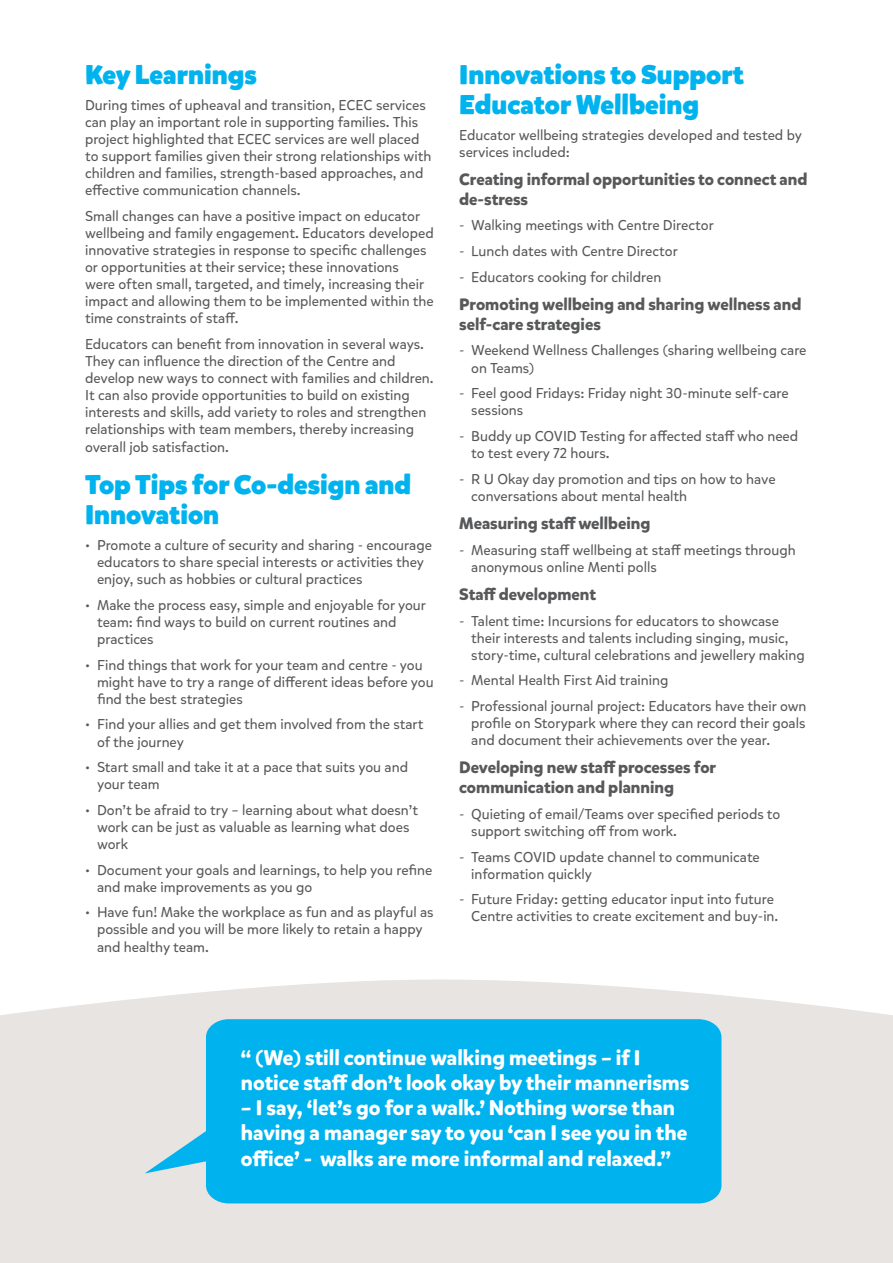
<style>
.page{position:relative;width:893px;height:1263px;background:#fff}
.page>*{position:absolute;margin:0;border:0;box-sizing:border-box;transform-origin:0 0}
.Head_1{font:900 27px/30px "Mikado";color:#00b3ee}
.t1{font:700 21px/25.2px "Mikado";color:#fff}
.Sub_1{font:700 16.5px/19.8px "Mikado";color:#57585a}
.Bullets{font:14.25px/17.1px "Mikado";color:#57585a}
.Body{font:14.25px/17.1px "Mikado";color:#57585a}
</style>
<div class="page">
<svg style="left:0;top:979px;width:893px;height:284px;background:#e8e6e3"></svg>
<svg style="left:145px;top:1019px;width:576px;height:184px;background:#17b8ec"></svg>
<p class="Head_1" style="left:85px;top:60px;width:173px">Key Learnings</p>
<p class="Body" style="left:85px;top:96px;width:348px">During times of upheaval and transition, ECEC services can play an important role in supporting families. This project highlighted that ECEC services are well placed to support families given their strong relationships with children and families, strength-based approaches, and effective communication channels.</p>
<p class="Body" style="left:85px;top:207px;width:350px">Small changes can have a positive impact on educator wellbeing and family engagement. Educators developed innovative strategies in response to specific challenges or opportunities at their service; these innovations<br>were often small, targeted, and timely, increasing their impact and allowing them to be implemented within the time constraints of staff.</p>
<p class="Body" style="left:85px;top:336px;width:350px">Educators can benefit from innovation in several ways.<br>They can influence the direction of the Centre and develop new ways to connect with families and children.<br>It can also provide opportunities to build on existing interests and skills, add variety to roles and strengthen relationships with team members, thereby increasing overall job satisfaction.</p>
<p class="Head_1" style="left:85px;top:470px;width:328px">Top Tips for Co-design and<br>Innovation</p>
<p class="Bullets" style="left:97px;top:537px;width:336px;text-indent:-12px">• Promote a culture of security and sharing - encourage educators to share special interests or activities they enjoy, such as hobbies or cultural practices</p>
<p class="Bullets" style="left:97px;top:596px;width:331px;text-indent:-12px">• Make the process easy, simple and enjoyable for your team: find ways to build on current routines and practices</p>
<p class="Bullets" style="left:97px;top:656px;width:338px;text-indent:-12px">• Find things that work for your team and centre - you might have to try a range of different ideas before you find the best strategies</p>
<p class="Bullets" style="left:97px;top:716px;width:328px;text-indent:-12px">• Find your allies and get them involved from the start of the journey</p>
<p class="Bullets" style="left:97px;top:759px;width:312px;text-indent:-12px">• Start small and take it at a pace that suits you and your team</p>
<p class="Bullets" style="left:97px;top:801px;width:322px;text-indent:-12px">• Don’t be afraid to try – learning about what doesn’t work can be just as valuable as learning what does work</p>
<p class="Bullets" style="left:97px;top:861px;width:337px;text-indent:-12px">• Document your goals and learnings, to help you refine and make improvements as you go</p>
<p class="Bullets" style="left:97px;top:904px;width:338px;text-indent:-12px">• Have fun! Make the workplace as fun and as playful as possible and you will be more likely to retain a happy and healthy team.</p>
<p class="Head_1" style="left:459px;top:60px;width:286px">Innovations to Support<br>Educator Wellbeing</p>
<p class="Body" style="left:459px;top:126px;width:344px">Educator wellbeing strategies developed and tested by services included:</p>
<p class="Sub_1" style="left:459px;top:170px;width:350px">Creating informal opportunities to connect and de-stress</p>
<p class="Bullets" style="left:459px;top:217px;width:256px">- Walking meetings with Centre Director</p>
<p class="Bullets" style="left:459px;top:243px;width:220px">- Lunch dates with Centre Director</p>
<p class="Bullets" style="left:459px;top:268px;width:204px">- Educators cooking for children</p>
<p class="Sub_1" style="left:459px;top:295px;width:344px">Promoting wellbeing and sharing wellness and self-care strategies</p>
<p class="Bullets" style="left:471px;top:342px;width:337px;text-indent:-12px">- Weekend Wellness Challenges (sharing wellbeing care on Teams)</p>
<p class="Bullets" style="left:471px;top:385px;width:319px;text-indent:-12px">- Feel good Fridays: Friday night 30-minute self-care sessions</p>
<p class="Bullets" style="left:471px;top:428px;width:328px;text-indent:-12px">- Buddy up COVID Testing for affected staff who need to test every 72 hours.</p>
<p class="Bullets" style="left:471px;top:470px;width:306px;text-indent:-12px">- R U Okay day promotion and tips on how to have conversations about mental health</p>
<p class="Sub_1" style="left:459px;top:514px;width:193px">Measuring staff wellbeing</p>
<p class="Bullets" style="left:471px;top:541px;width:326px;text-indent:-12px">- Measuring staff wellbeing at staff meetings through anonymous online Menti polls</p>
<p class="Sub_1" style="left:459px;top:585px;width:138px">Staff development</p>
<p class="Bullets" style="left:471px;top:612px;width:335px;text-indent:-12px">- Talent time: Incursions for educators to showcase their interests and talents including singing, music, story-time, cultural celebrations and jewellery making</p>
<p class="Bullets" style="left:459px;top:672px;width:211px">- Mental Health First Aid training</p>
<p class="Bullets" style="left:471px;top:698px;width:337px;text-align:justify;text-indent:-12px">- Professional journal project: Educators have their own profile on Storypark where they can record their goals and document their achievements over the year.</p>
<p class="Sub_1" style="left:459px;top:758px;width:258px">Developing new staff processes for communication and planning</p>
<p class="Bullets" style="left:471px;top:806px;width:311px;text-indent:-12px">- Quieting of email/Teams over specified periods to support switching off from work.</p>
<p class="Bullets" style="left:471px;top:848px;width:290px;text-indent:-12px">- Teams COVID update channel to communicate information quickly</p>
<p class="Bullets" style="left:471px;top:891px;width:309px;text-indent:-12px">- Future Friday: getting educator input into future<br>Centre activities to create excitement and buy-in.</p>
<p class="t1" style="left:241px;top:1045px;width:450px">“ (We) still continue walking meetings – if I notice staff don’t look okay by their mannerisms</p>
<p class="t1" style="left:241px;top:1096px;width:448px">– I say, ‘let’s go for a walk.’ Nothing worse than having a manager say to you ‘can I see you in the office’ - walks are more informal and relaxed.”</p>
</div>
